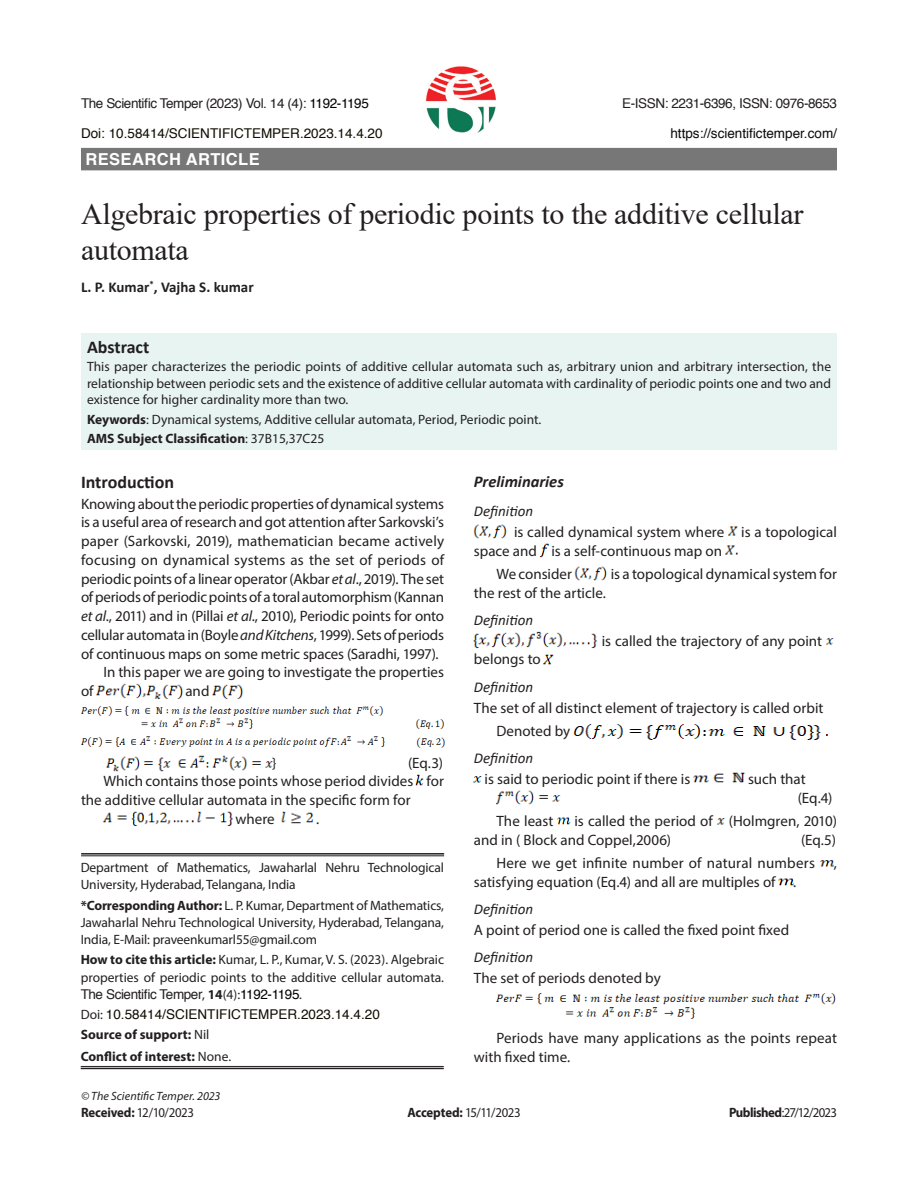
<style>
.page{position:relative;width:918px;height:1188px;background:#fff}
.page>*{position:absolute;margin:0;border:0;box-sizing:border-box;transform-origin:0 0}
.article_head{font:30px/36px "Times New Roman";letter-spacing:-.01em;color:#231f20}
.Sub-Head-1{font:700 18px "Calibri";color:#231f20}
.Subject{font:700 16.5px "Helvetica";letter-spacing:.025em;color:#fff}
.Sub-Head-2{font:italic 700 16.5px "Calibri";color:#231f20}
.Body_flush{font:15px/18.8px "Myriad Pro";color:#231f20;text-align:justify}
.text{font:15px/18.8px "Myriad Pro";color:#231f20}
.Sub-Head-3{font:italic 15px "Calibri";color:#231f20}
.author{font:700 15px "Calibri";color:#231f20}
.affiliation{font:13.5px/17.2px "Myriad Pro";letter-spacing:-.01em;color:#231f20;text-align:justify}
.Abstract{font:13.5px/16.5px "Myriad Pro";color:#231f20;text-align:justify}
.Running_Head{font:13.5px "Helvetica";letter-spacing:-.03em;color:#231f20}
.ref{font:13.5px "Myriad Pro";letter-spacing:-.06em;color:#231f20;scale:.95 1}
.affiliation-2{font:700 13.5px "Myriad Pro";color:#231f20}
.affiliation-3{font:13.5px "Helvetica";color:#100e02}
.Running_Head-2{font:13.5px "Helvetica";color:#100e02}
.Abstract-2{font:700 13.5px "Myriad Pro";color:#231f20}
.Running_Head-3{font:13.5px "Helvetica";color:#0a0b0a}
.Bottom_1st_page{font:italic 12px "Myriad Pro";letter-spacing:.005em;color:#231f20}
.s1{color:#000}
.s2{font-weight:700}
.s3{font-weight:400}
.s4{font-style:italic}
.s5{font-family:"Helvetica"}
.s6{font-family:"Helvetica";color:#000}
.s7{font-family:"Myriad Pro";color:#231f20}
</style>
<div class="page">
<div style="left:81px;top:333px;width:756px;height:116px;background:#e8f4f2"></div>
<div style="left:81px;top:148px;width:756px;height:22px;background:#777"></div>
<hr style="left:81px;top:853px;width:363px;height:2px;background:#231f20">
<hr style="left:81px;top:856px;width:363px;height:1px;background:#231f20">
<hr style="left:81px;top:1066px;width:363px;height:1px;background:#231f20">
<hr style="left:81px;top:1068px;width:363px;height:1px;background:#231f20">
<img style="left:426px;top:66px;width:70px;height:68px">
<img style="left:97px;top:683px;width:85px;height:16px">
<img style="left:213px;top:684px;width:30px;height:15px">
<img style="left:81px;top:706px;width:363px;height:23px">
<img style="left:81px;top:736px;width:363px;height:12px">
<img style="left:106px;top:755px;width:166px;height:17px">
<img style="left:416px;top:771px;width:8px;height:15px">
<img style="left:104px;top:811px;width:128px;height:16px">
<img style="left:281px;top:811px;width:32px;height:13px">
<img style="left:474px;top:524px;width:33px;height:15px">
<img style="left:728px;top:523px;width:9px;height:13px">
<img style="left:540px;top:541px;width:8px;height:17px">
<img style="left:725px;top:545px;width:12px;height:10px">
<img style="left:574px;top:566px;width:33px;height:15px">
<img style="left:474px;top:631px;width:123px;height:18px">
<img style="left:826px;top:638px;width:8px;height:7px">
<img style="left:544px;top:651px;width:10px;height:14px">
<img style="left:573px;top:724px;width:254px;height:16px">
<img style="left:474px;top:776px;width:7px;height:7px">
<img style="left:694px;top:772px;width:51px;height:11px">
<img style="left:496px;top:790px;width:64px;height:15px">
<img style="left:558px;top:817px;width:12px;height:8px">
<img style="left:717px;top:818px;width:8px;height:7px">
<img style="left:820px;top:860px;width:14px;height:7px">
<img style="left:779px;top:878px;width:14px;height:8px">
<img style="left:496px;top:993px;width:340px;height:26px">
<p class="Running_Head" style="left:81px;top:92px;width:289px">The Scientific Temper (2023) Vol. 14 (4): <span class="s1">1192-1195</span></p>
<p class="Running_Head" style="left:622px;top:92px;width:216px">E-ISSN: 2231-6396, ISSN: 0976-8653</p>
<p class="Running_Head-2" style="left:81px;top:122px;width:303px">Doi: 10.58414/SCIENTIFICTEMPER.2023.14.4.20</p>
<p class="Running_Head-3" style="left:670px;top:122px;width:168px">https://scientifictemper.com/</p>
<p class="Subject" style="left:86px;top:146px;width:176px">RESEARCH ARTICLE</p>
<p class="article_head" style="left:81px;top:195px;width:724px">Algebraic properties of periodic points to the additive cellular automata</p>
<p class="author" style="left:81px;top:276px;width:174px">L. P. Kumar<sup>*</sup>, Vajha S. kumar</p>
<p class="Sub-Head-1" style="left:87px;top:334px;width:64px">Abstract</p>
<p class="Abstract" style="left:87px;top:358px;width:746px">This paper characterizes the periodic points of additive cellular automata such as, arbitrary union and arbitrary intersection, the relationship between periodic sets and the existence of additive cellular automata with cardinality of periodic points one and two and existence for higher cardinality more than two.</p>
<p class="Abstract" style="left:87px;top:411px;width:456px"><span class="s2">Keywords</span>: Dynamical systems, Additive cellular automata, Period, Periodic point.</p>
<p class="Abstract-2" style="left:87px;top:430px;width:239px">AMS Subject Classification<span class="s3">: 37B15,37C25</span></p>
<p class="Sub-Head-1" style="left:81px;top:469px;width:95px">Introduction</p>
<p class="Body_flush" style="left:81px;top:494px;width:365px">Knowing about the periodic properties of dynamical systems is a useful area of research and got attention after Sarkovski’s paper (Sarkovski, 2019), mathematician became actively focusing on dynamical systems as the set of periods of periodic points of a linear operator (Akbar <span class="s4">et al</span>., 2019). The set of periods of periodic points of a toralautomorphism (Kannan <span class="s4">et al</span>., 2011) and in (Pillai <span class="s4">et al</span>., 2010), Periodic points for onto cellular automata in (Boyle <span class="s4">and Kitchens</span>, 1999). Sets ofperiods of continuous maps on some metric spaces (Saradhi, 1997).</p>
<p class="text" style="left:104px;top:663px;width:342px">In this paper we are going to investigate the properties</p>
<p class="text" style="left:81px;top:682px;width:14px">of</p>
<p class="text" style="left:185px;top:682px;width:26px">and</p>
<p class="Body_flush" style="left:272px;top:753px;width:6px">}</p>
<p class="Body_flush" style="left:408px;top:753px;width:36px">(Eq.3)</p>
<p class="text" style="left:81px;top:772px;width:365px;text-indent:22px">Which contains those points whose period divides for the additive cellular automata in the specific form for</p>
<p class="text" style="left:235px;top:809px;width:41px">where</p>
<p class="text" style="left:316px;top:809px;width:5px">.</p>
<p class="affiliation" style="left:81px;top:859px;width:365px">Department of Mathematics, Jawaharlal Nehru Technological<br>University, Hyderabad, Telangana, India</p>
<p class="affiliation" style="left:81px;top:896px;width:365px"><span class="s2">*Corresponding Author:</span> L. P. Kumar, Department of Mathematics, Jawaharlal Nehru Technological University, Hyderabad, Telangana, India, E-Mail: praveenkumarl55@gmail.com</p>
<p class="affiliation" style="left:81px;top:951px;width:365px"><span class="s2">How to cite this article:</span> Kumar, L. P., Kumar, V. S. (2023). Algebraic properties of periodic points to the additive cellular automata.<br><span class="s5">The Scientific Temper</span>, <span class="s2">14</span>(4):<span class="s6">1192-1195</span>.</p>
<p class="affiliation-3" style="left:81px;top:1004px;width:301px"><span class="s7">Doi:</span> 10.58414/SCIENTIFICTEMPER.2023.14.4.20</p>
<p class="affiliation-2" style="left:81px;top:1026px;width:130px">Source of support: <span class="s3">Nil</span></p>
<p class="affiliation-2" style="left:81px;top:1048px;width:152px">Conflict of interest: <span class="s3">None.</span></p>
<p class="Sub-Head-2" style="left:474px;top:470px;width:92px">Preliminaries</p>
<p class="Sub-Head-3" style="left:474px;top:501px;width:61px">Definition</p>
<p class="Body_flush" style="left:474px;top:522px;width:365px;text-indent:40px">is called dynamical system where is a topological space and is a self-continuous map on</p>
<p class="text" style="left:496px;top:564px;width:77px">We consider</p>
<p class="text" style="left:611px;top:564px;width:228px">is a topological dynamical system for</p>
<p class="text" style="left:474px;top:583px;width:134px">the rest of the article.</p>
<p class="Sub-Head-3" style="left:474px;top:609px;width:61px">Definition</p>
<p class="Body_flush" style="left:602px;top:631px;width:222px">is called the trajectory of any point</p>
<p class="Body_flush" style="left:474px;top:650px;width:68px">belongs to</p>
<p class="Sub-Head-3" style="left:474px;top:676px;width:61px">Definition</p>
<p class="Body_flush" style="left:474px;top:698px;width:351px">The set of all distinct element of trajectory is called orbit</p>
<p class="text" style="left:496px;top:721px;width:75px">Denoted by</p>
<p class="Sub-Head-3" style="left:474px;top:748px;width:61px">Definition</p>
<p class="Body_flush" style="left:485px;top:769px;width:207px">is said to periodic point if there is</p>
<p class="Body_flush" style="left:748px;top:769px;width:59px">such that</p>
<p class="text" style="left:798px;top:788px;width:36px">(Eq.4)</p>
<p class="text" style="left:496px;top:811px;width:58px">The least</p>
<p class="text" style="left:474px;top:811px;width:365px;text-indent:101px">is called the period of (Holmgren, 2010) and in ( Block and Coppel,2006)</p>
<p class="text" style="left:801px;top:830px;width:36px">(Eq.5)</p>
<p class="text" style="left:496px;top:853px;width:320px">Here we get infinite number of natural numbers</p>
<p class="text" style="left:834px;top:853px;width:5px">,</p>
<p class="text" style="left:474px;top:872px;width:324px">satisfying equation (Eq.4) and all are multiples of .</p>
<p class="Sub-Head-3" style="left:474px;top:898px;width:61px">Definition</p>
<p class="Body_flush" style="left:474px;top:920px;width:317px">A point of period one is called the fixed point fixed</p>
<p class="Sub-Head-3" style="left:474px;top:946px;width:61px">Definition</p>
<p class="Body_flush" style="left:474px;top:968px;width:188px">The set of periods denoted by</p>
<p class="text" style="left:474px;top:1029px;width:365px;text-indent:22px">Periods have many applications as the points repeat with fixed time.</p>
<p class="Bottom_1st_page" style="left:81px;top:1089px;width:141px">© The Scientific Temper. 2023</p>
<p class="ref" style="left:81px;top:1104px;width:120px"><span class="s2">Received:</span> 12/10/2023</p>
<p class="ref" style="left:407px;top:1104px;width:121px"><span class="s2">Accepted:</span> 15/11/2023</p>
<p class="ref" style="left:729px;top:1104px;width:115px"><span class="s2">Published</span> : 27/12/2023</p>
</div>
